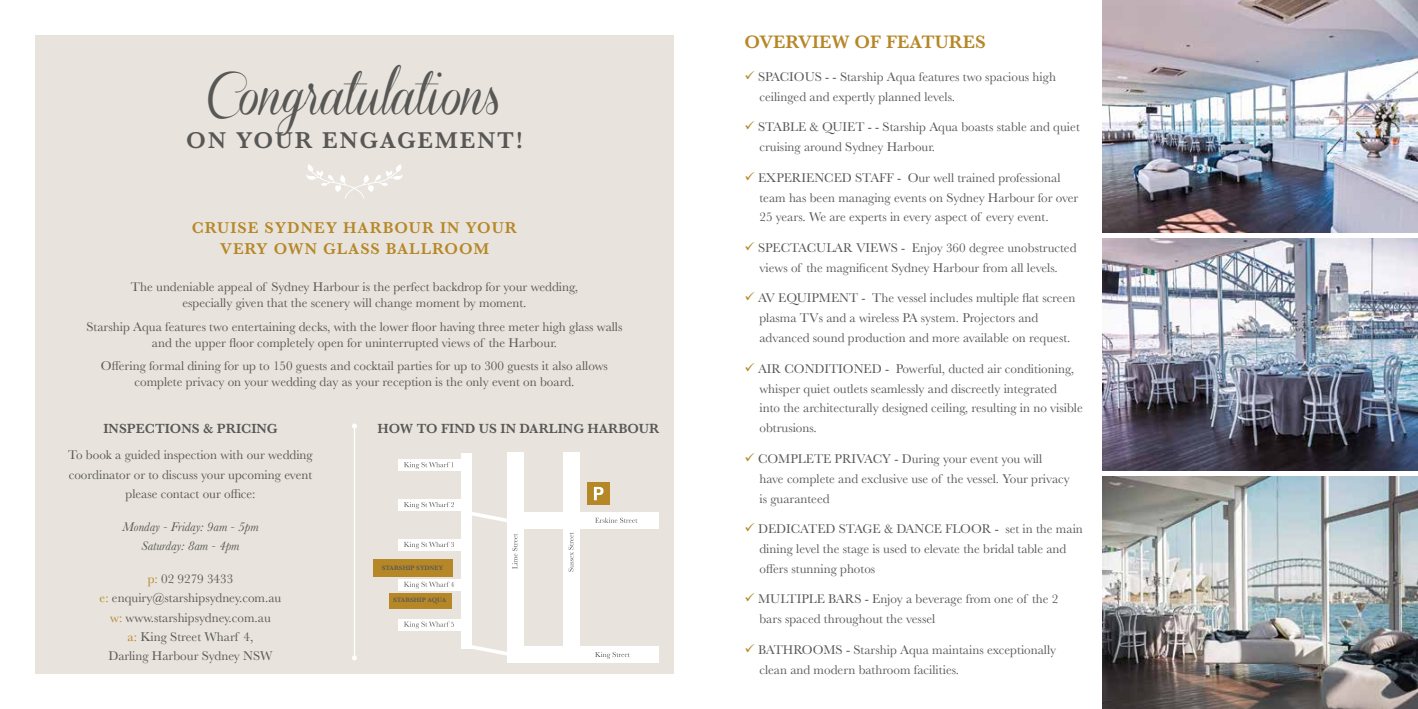
<style>
.page{position:relative;width:1418px;height:709px;background:#fff}
.page>*{position:absolute;margin:0;border:0;box-sizing:border-box;transform-origin:0 0}
.t1{font:47.5px "Coneria Script Demo";color:#575756}
.t2{font:600 23.75px "Baskerville";letter-spacing:.08em;color:#575756}
.t3{font:600 18.75px "Baskerville";color:#b68727}
.t4{font:600 16.25px/21.2px "Baskerville";letter-spacing:.06em;color:#b68727;text-align:center}
.t5{font:600 13.75px "Baskerville";color:#575756}
.t6{font:13.12px/19.9px "Baskerville";color:#575756}
.t7{font:italic 13.12px/19.4px "Baskerville";color:#575756;text-align:center}
.t8{font:600 6.5px "Baskerville";color:#575756}
.s1{color:#b68727}
</style>
<div class="page">
<img style="left:1102px;top:238px;width:315px;height:232px">
<img style="left:1102px;top:476px;width:315px;height:233px">
<div style="left:35px;top:35px;width:638px;height:638px;background:#e8e3dc"></div>
<svg style="left:306px;top:164px;width:96px;height:35px"></svg>
<hr style="left:354px;top:426px;width:1px;height:232px;background:#fff">
<svg style="left:352px;top:423px;width:5px;height:5px"></svg>
<svg style="left:352px;top:655px;width:5px;height:5px"></svg>
<img style="left:1102px;top:0;width:315px;height:232px">
<div style="left:398px;top:459px;width:66px;height:12px;background:#fff"></div>
<div style="left:398px;top:499px;width:66px;height:12px;background:#fff"></div>
<div style="left:398px;top:539px;width:66px;height:12px;background:#fff"></div>
<div style="left:398px;top:579px;width:66px;height:11px;background:#fff"></div>
<div style="left:398px;top:618px;width:66px;height:12px;background:#fff"></div>
<div style="left:461px;top:452px;width:11px;height:196px;background:#fff"></div>
<div style="left:507px;top:452px;width:17px;height:207px;background:#fff"></div>
<div style="left:563px;top:452px;width:17px;height:204px;background:#fff"></div>
<div style="left:511px;top:512px;width:148px;height:16px;background:#fff"></div>
<svg style="left:472px;top:512px;width:35px;height:10px"></svg>
<svg style="left:464px;top:645px;width:43px;height:11px"></svg>
<div style="left:507px;top:646px;width:152px;height:17px;background:#fff"></div>
<div style="left:373px;top:559px;width:79px;height:17px;background:#b68727"></div>
<div style="left:389px;top:593px;width:63px;height:15px;background:#b68727"></div>
<svg style="left:404px;top:462px;width:49px;height:7px"></svg>
<svg style="left:404px;top:502px;width:50px;height:7px"></svg>
<svg style="left:404px;top:542px;width:50px;height:7px"></svg>
<svg style="left:404px;top:581px;width:50px;height:7px"></svg>
<svg style="left:404px;top:621px;width:50px;height:7px"></svg>
<svg style="left:595px;top:517px;width:42px;height:6px"></svg>
<svg style="left:568px;top:532px;width:5px;height:39px"></svg>
<svg style="left:512px;top:534px;width:5px;height:35px"></svg>
<svg style="left:595px;top:652px;width:35px;height:7px"></svg>
<div style="left:587px;top:482px;width:23px;height:23px;background:#b68727"></div>
<svg style="left:594px;top:487px;width:9px;height:13px"></svg>
<h1 class="t1" style="left:207px;top:70px;width:296px">Congratulations</h1>
<h2 class="t2" style="left:186px;top:123px;width:338px">ON YOUR ENGAGEMENT!</h2>
<p class="t4" style="left:192px;top:216px;width:326px">CRUISE SYDNEY HARBOUR IN YOUR<br>VERY OWN GLASS BALLROOM</p>
<p class="t6" style="left:131px;top:279px;width:449px;line-height:16.2px;text-align:center">The undeniable appeal of Sydney Harbour is the perfect backdrop for your wedding, especially given that the scenery will change moment by moment.</p>
<p class="t6" style="left:86px;top:318px;width:537px;line-height:16.2px;text-align:center">Starship Aqua features two entertaining decks, with the lower floor having three meter high glass walls and the upper floor completely open for uninterrupted views of the Harbour.</p>
<p class="t6" style="left:101px;top:358px;width:508px;line-height:16.2px;text-align:center">Offering formal dining for up to 150 guests and cocktail parties for up to 300 guests it also allows complete privacy on your wedding day as your reception is the only event on board.</p>
<p class="t5" style="left:103px;top:418px;width:176px">INSPECTIONS &amp; PRICING</p>
<p class="t6" style="left:68px;top:445px;width:246px;line-height:19.4px;text-align:center">To book a guided inspection with our wedding coordinator or to discuss your upcoming event please contact our office:</p>
<p class="t7" style="left:122px;top:517px;width:138px">Monday - Friday: 9am - 5pm<br>Saturday: 8am - 4pm</p>
<p class="t6" style="left:100px;top:569px;width:183px;line-height:19.4px;text-align:center"><span class="s1">p:</span> 02 9279 3433<br><span class="s1">e:</span> enquiry@starshipsydney.com.au <span class="s1">w:</span> www.starshipsydney.com.au<br><span class="s1">a:</span> King Street Wharf 4,<br>Darling Harbour Sydney NSW</p>
<p class="t5" style="left:377px;top:418px;width:283px">HOW TO FIND US IN DARLING HARBOUR</p>
<p class="t8" style="left:382px;top:563px;width:63px">STARSHIP SYDNEY</p>
<p class="t8" style="left:393px;top:596px;width:55px">STARSHIP AQUA</p>
<h3 class="t3" style="left:744px;top:29px;width:243px">OVERVIEW OF FEATURES</h3>
<p class="t6" style="left:759px;top:67px;width:298px;text-indent:-15px"><span class="s1">✓</span> SPACIOUS - - Starship Aqua features two spacious high ceilinged and expertly planned levels.</p>
<p class="t6" style="left:759px;top:117px;width:322px;text-indent:-15px"><span class="s1">✓</span> STABLE &amp; QUIET - - Starship Aqua boasts stable and quiet cruising around Sydney Harbour.</p>
<p class="t6" style="left:759px;top:168px;width:320px;text-indent:-15px"><span class="s1">✓</span> EXPERIENCED STAFF - Our well trained professional team has been managing events on Sydney Harbour for over<br>25 years. We are experts in every aspect of every event.</p>
<p class="t6" style="left:744px;top:238px;width:333px;text-align:center"><span class="s1">✓</span> SPECTACULAR VIEWS - Enjoy 360 degree unobstructed views of the magnificent Sydney Harbour from all levels.</p>
<p class="t6" style="left:759px;top:288px;width:317px;text-indent:-15px"><span class="s1">✓</span> AV EQUIPMENT - The vessel includes multiple flat screen plasma TVs and a wireless PA system. Projectors and advanced sound production and more available on request.</p>
<p class="t6" style="left:759px;top:359px;width:325px;text-indent:-15px"><span class="s1">✓</span> AIR CONDITIONED - Powerful, ducted air conditioning, whisper quiet outlets seamlessly and discreetly integrated<br>into the architecturally designed ceiling, resulting in no visible obtrusions.</p>
<p class="t6" style="left:759px;top:449px;width:312px;text-indent:-15px"><span class="s1">✓</span> COMPLETE PRIVACY - During your event you will<br>have complete and exclusive use of the vessel. Your privacy is guaranteed</p>
<p class="t6" style="left:759px;top:519px;width:325px;text-indent:-15px"><span class="s1">✓</span> DEDICATED STAGE &amp; DANCE FLOOR - set in the main dining level the stage is used to elevate the bridal table and offers stunning photos</p>
<p class="t6" style="left:759px;top:589px;width:300px;text-indent:-15px"><span class="s1">✓</span> MULTIPLE BARS - Enjoy a beverage from one of the 2 bars spaced throughout the vessel</p>
<p class="t6" style="left:759px;top:639px;width:298px;text-indent:-15px"><span class="s1">✓</span> BATHROOMS - Starship Aqua maintains exceptionally clean and modern bathroom facilities.</p>
</div>
